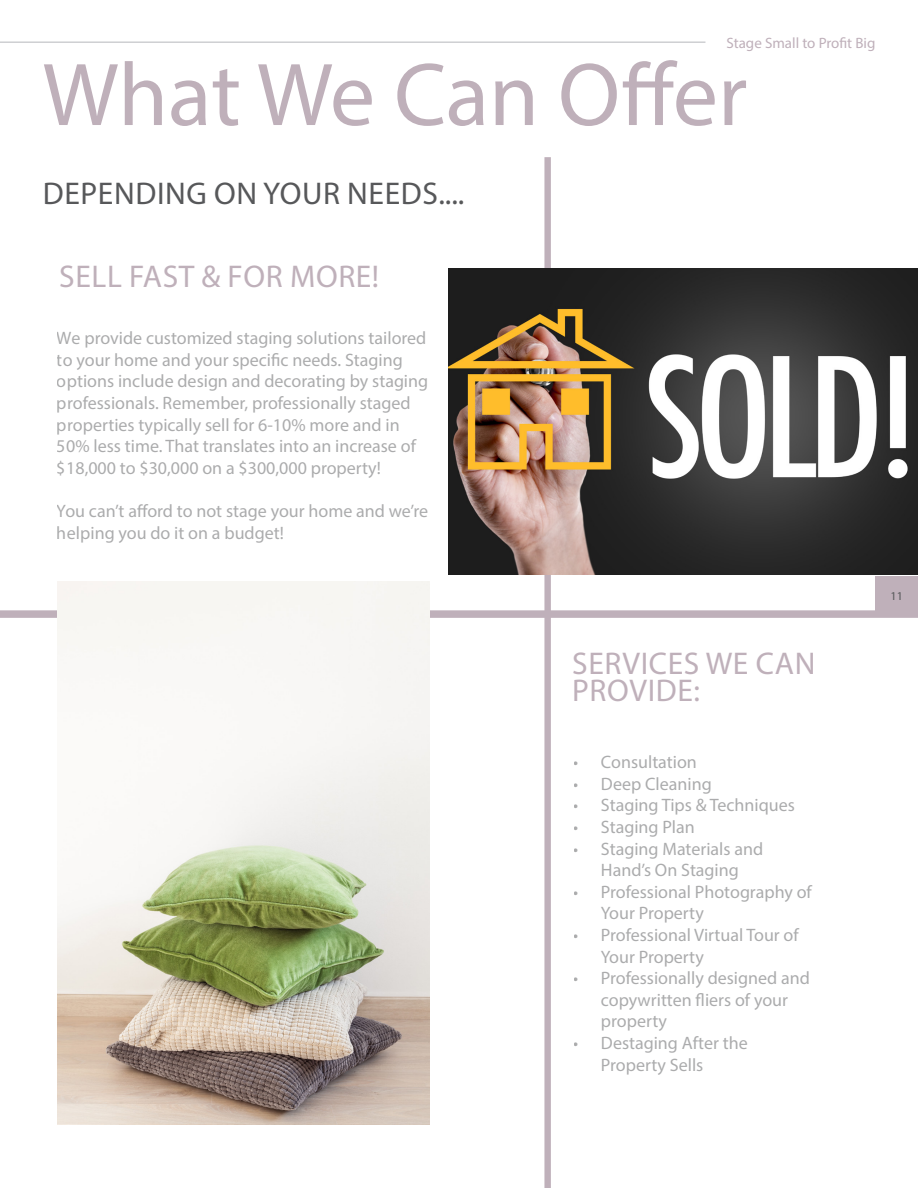
<style>
.page{position:relative;width:918px;height:1188px;background:#fff}
.page>*{position:absolute;margin:0;border:0;box-sizing:border-box;transform-origin:0 0}
.t1{font:90px "Myriad Pro";color:#bfb0ba}
.t2{font:31.5px/27px "Myriad Pro";letter-spacing:.02em;color:#bfb0ba}
.t3{font:31.5px "Myriad Pro";letter-spacing:.02em;color:#57585a}
.t4{font:18px/21.6px "Myriad Pro";color:#57585a}
.t5{font:15px "Myriad Pro";color:#bfb0ba}
.t6{font:12px "Myriad Pro";color:#57585a}
</style>
<div class="page">
<div style="left:875px;top:577px;width:43px;height:34px;background:#bfb0ba"></div>
<hr style="left:0;top:42px;width:705px;height:1px;background:#b6b7bb">
<div style="left:544px;top:157px;width:7px;height:1031px;background:#bfb0ba"></div>
<div style="left:0;top:610px;width:918px;height:8px;background:#bfb0ba"></div>
<img style="left:57px;top:582px;width:373px;height:542px">
<img style="left:448px;top:268px;width:470px;height:306px">
<p class="t5" style="left:726px;top:34px;width:151px">Stage Small to Profit Big</p>
<p class="t1" style="left:43px;top:39px;width:706px">What We Can Offer</p>
<p class="t3" style="left:43px;top:174px;width:423px">DEPENDING ON YOUR NEEDS....</p>
<p class="t2" style="left:59px;top:262px;width:321px">SELL FAST &amp; FOR MORE!</p>
<p class="t4" style="left:57px;top:327px;width:373px">We provide customized staging solutions tailored to your home and your specific needs. Staging options include design and decorating by staging professionals. Remember, professionally staged properties typically sell for 6-10% more and in 50% less time. That translates into an increase of $18,000 to $30,000 on a $300,000 property!</p>
<p class="t4" style="left:57px;top:500px;width:373px">You can’t afford to not stage your home and we’re helping you do it on a budget!</p>
<p class="t2" style="left:572px;top:650px;width:245px">SERVICES WE CAN<br>PROVIDE:</p>
<p class="t4" style="left:574px;top:751px;width:125px">• Consultation</p>
<p class="t4" style="left:574px;top:773px;width:139px">• Deep Cleaning</p>
<p class="t4" style="left:574px;top:794px;width:222px">• Staging Tips &amp; Techniques</p>
<p class="t4" style="left:574px;top:816px;width:122px">• Staging Plan</p>
<p class="t4" style="left:574px;top:838px;width:191px;text-align:center">• Staging Materials and<br>Hand’s On Staging</p>
<p class="t4" style="left:601px;top:881px;width:212px;text-indent:-27px">• Professional Photography of<br>Your Property</p>
<p class="t4" style="left:601px;top:924px;width:199px;text-indent:-27px">• Professional Virtual Tour of<br>Your Property</p>
<p class="t4" style="left:601px;top:967px;width:210px;text-indent:-27px">• Professionally designed and copywritten fliers of your property</p>
<p class="t4" style="left:601px;top:1032px;width:148px;text-indent:-27px">• Destaging After the<br>Property Sells</p>
<p class="t6" style="left:891px;top:588px;width:14px">11</p>
</div>
